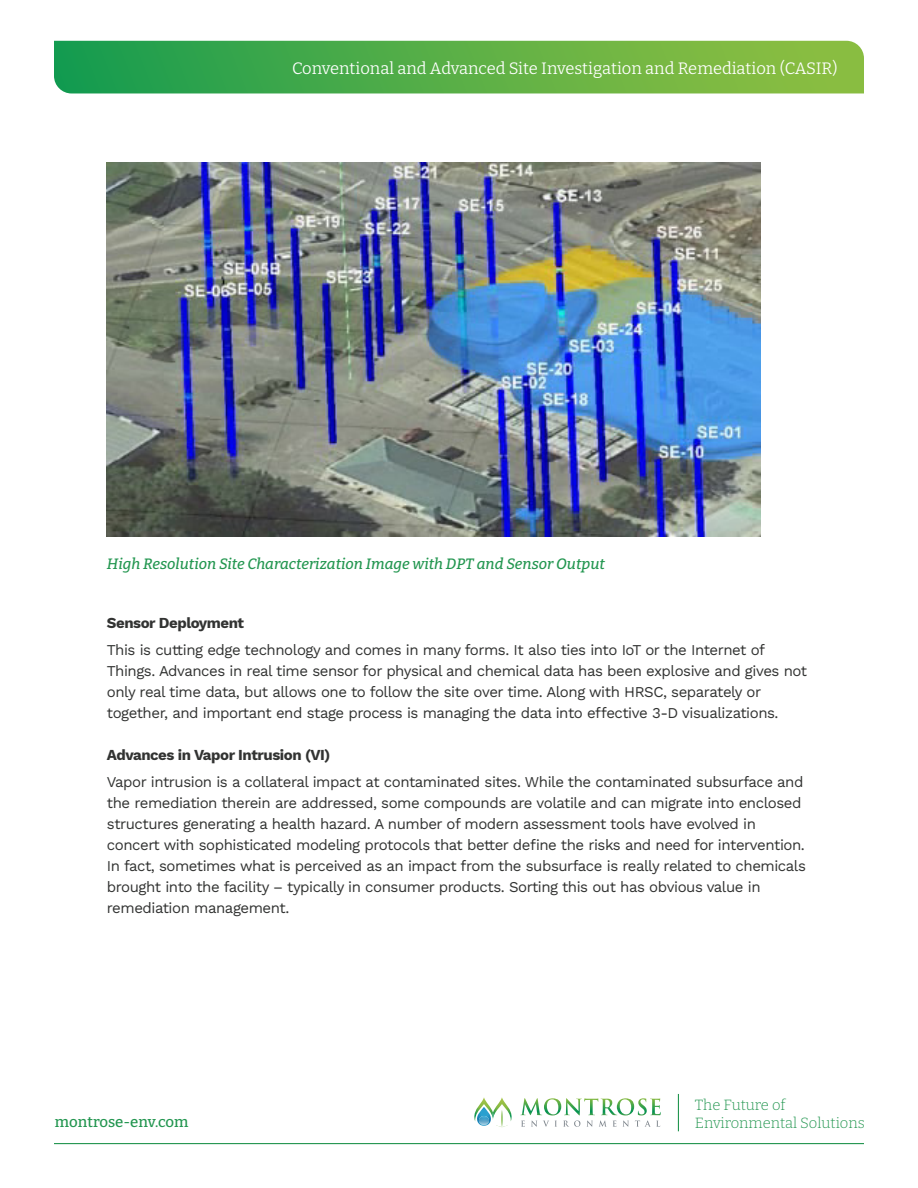
<style>
.page{position:relative;width:918px;height:1188px;background:#fff}
.page>*{position:absolute;margin:0;border:0;box-sizing:border-box;transform-origin:0 0}
.t1{font:100 16.5px "Bitter";color:#fff}
.t2{font:15px/21px "Work Sans";letter-spacing:-.03em;color:#323332}
.t3{font:italic 500 15px "Bitter";color:#239650}
.t4{font:700 15px "Work Sans";letter-spacing:-.03em;color:#323332}
.t5{font:100 15px "Bitter";color:#239650}
.t6{font:100 14.85px "Bitter";color:#239650}
</style>
<div class="page">
<svg style="left:520px;top:1098px;width:141px;height:29px"></svg>
<svg style="left:474px;top:1097px;width:38px;height:30px"></svg>
<hr style="left:678px;top:1094px;width:1px;height:37px;background:#239650">
<hr style="left:54px;top:1143px;width:810px;height:1px;background:#239650">
<svg style="left:54px;top:41px;width:810px;height:52px;background:#57ae48"></svg>
<img style="left:107px;top:162px;width:653px;height:375px">
<p class="t1" style="left:292px;top:57px;width:547px">Conventional and Advanced Site Investigation and Remediation (CASIR)</p>
<p class="t3" style="left:107px;top:554px;width:500px">High Resolution Site Characterization Image with DPT and Sensor Output</p>
<p class="t4" style="left:107px;top:612px;width:139px">Sensor Deployment</p>
<p class="t2" style="left:107px;top:639px;width:702px">This is cutting edge technology and comes in many forms. It also ties into IoT or the Internet of Things. Advances in real time sensor for physical and chemical data has been explosive and gives not only real time data, but allows one to follow the site over time. Along with HRSC, separately or together, and important end stage process is managing the data into effective 3-D visualizations.</p>
<p class="t4" style="left:107px;top:744px;width:225px">Advances in Vapor Intrusion (VI)</p>
<p class="t2" style="left:107px;top:771px;width:701px">Vapor intrusion is a collateral impact at contaminated sites. While the contaminated subsurface and the remediation therein are addressed, some compounds are volatile and can migrate into enclosed structures generating a health hazard. A number of modern assessment tools have evolved in concert with sophisticated modeling protocols that better define the risks and need for intervention.<br>In fact, sometimes what is perceived as an impact from the subsurface is really related to chemicals brought into the facility – typically in consumer products. Sorting this out has obvious value in remediation management.</p>
<p class="t6" style="left:695px;top:1096px;width:92px">The Future of</p>
<p class="t5" style="left:55px;top:1112px;width:135px">montrose-env.com</p>
<p class="t6" style="left:695px;top:1113px;width:171px">Environmental Solutions</p>
</div>
